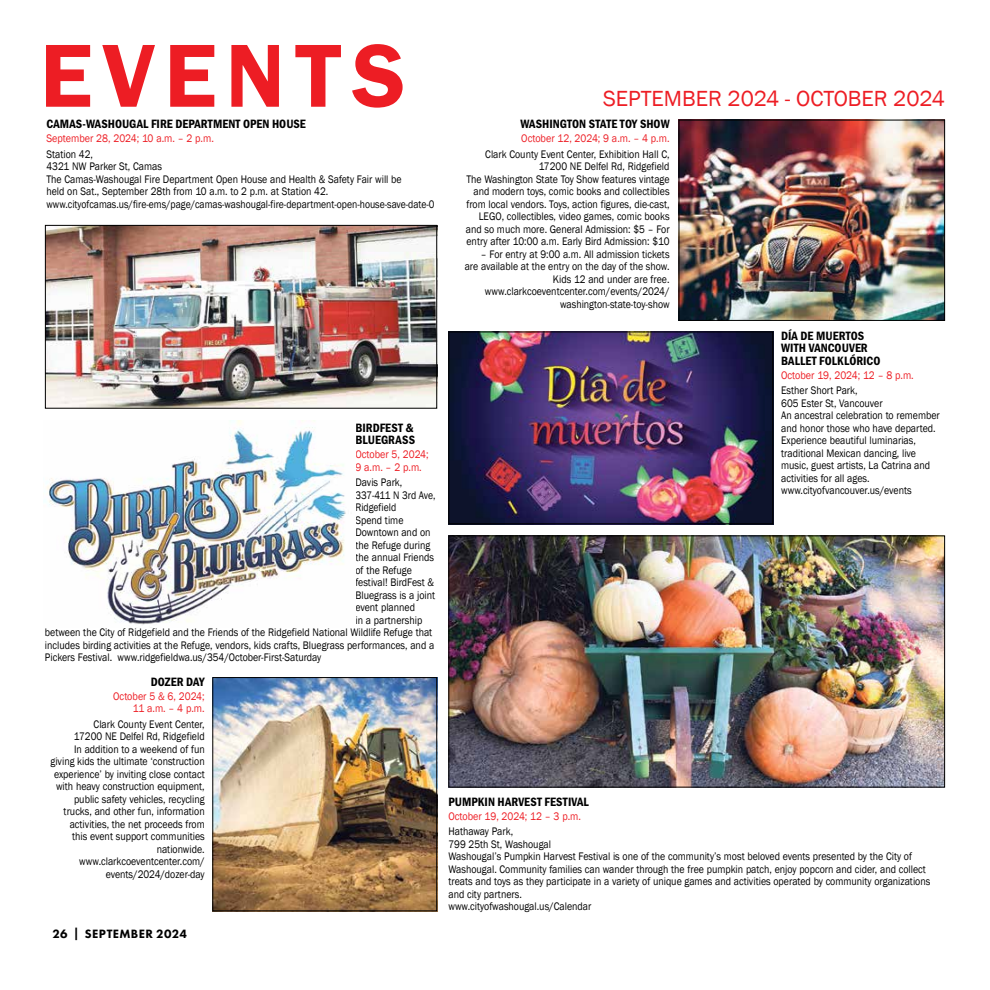
<style>
.page{position:relative;width:990px;height:990px;background:#fff}
.page>*{position:absolute;margin:0;border:0;box-sizing:border-box;transform-origin:0 0}
.t1{font:600 90px "ITC Franklin Gothic Std";letter-spacing:.1em;color:#ed1d24}
.t2{font:22.5px "Franklin Gothic";color:#ed1d24}
.t3{font:12.5px/12.5px "Franklin Gothic URW Con Dem";color:#000}
.t4{font:800 12.5px "Futura PT";letter-spacing:.03em;color:#000}
.t5{font:11.25px/12.5px "Franklin Gothic";color:#000;scale:.88 1}
.t6{font:11.25px/12.5px "Franklin Gothic";color:#ed1d24;text-align:right;scale:.9 1}
.t7{font:11.25px "Franklin Gothic";color:#000;scale:.86 1}
</style>
<div class="page">
<img style="left:214px;top:679px;width:221px;height:230px">
<div style="left:212px;top:677px;width:225px;height:234px;border:1px solid #000"></div>
<img style="left:47px;top:227px;width:388px;height:180px">
<div style="left:45px;top:225px;width:392px;height:184px;border:1px solid #000"></div>
<img style="left:681px;top:122px;width:262px;height:197px">
<div style="left:679px;top:120px;width:266px;height:201px;border:1px solid #000"></div>
<img style="left:450px;top:334px;width:321px;height:188px">
<div style="left:448px;top:332px;width:325px;height:192px;border:1px solid #000"></div>
<img style="left:44px;top:421px;width:302px;height:204px">
<img style="left:448px;top:535px;width:497px;height:253px">
<div style="left:448px;top:536px;width:497px;height:251px;border:1px solid #000"></div>
<h1 class="t1" style="left:40px;top:23px;width:367px">EVENTS</h1>
<p class="t3" style="left:46px;top:117px;width:261px">CAMAS-WASHOUGAL FIRE DEPARTMENT OPEN HOUSE</p>
<p class="t6" style="left:46px;top:133px;width:188px">September 28, 2024; 10 a.m. – 2 p.m.</p>
<p class="t5" style="left:46px;top:148px;width:443px">Station 42,<br>4321 NW Parker St, Camas<br>The Camas-Washougal Fire Department Open House and Health &amp; Safety Fair will be<br>held on Sat., September 28th from 10 a.m. to 2 p.m. at Station 42. www.cityofcamas.us/fire-ems/page/camas-washougal-fire-department-open-house-save-date-0</p>
<p class="t3" style="left:355px;top:421px;width:61px">BIRDFEST &amp;<br>BLUEGRASS</p>
<p class="t6" style="left:355px;top:449px;width:83px;text-align:left">October 5, 2024;<br>9 a.m. – 2 p.m.</p>
<p class="t5" style="left:355px;top:476px;width:55px">Davis Park,</p>
<p class="t7" style="left:355px;top:488px;width:95px">337-411 N 3rd Ave,</p>
<p class="t7" style="left:355px;top:500px;width:49px">Ridgefield</p>
<p class="t5" style="left:355px;top:514px;width:56px">Spend time</p>
<p class="t5" style="left:355px;top:526px;width:87px">Downtown and on</p>
<p class="t5" style="left:355px;top:539px;width:87px">the Refuge during</p>
<p class="t5" style="left:355px;top:551px;width:91px">the annual Friends</p>
<p class="t5" style="left:355px;top:564px;width:66px">of the Refuge</p>
<p class="t5" style="left:355px;top:576px;width:91px">festival! BirdFest &amp;</p>
<p class="t5" style="left:355px;top:589px;width:92px">Bluegrass is a joint</p>
<p class="t5" style="left:355px;top:601px;width:69px">event planned</p>
<p class="t5" style="left:355px;top:614px;width:77px">in a partnership</p>
<p class="t5" style="left:45px;top:626px;width:442px">between the City of Ridgefield and the Friends of the Ridgefield National Wildlife Refuge that</p>
<p class="t5" style="left:45px;top:639px;width:444px">includes birding activities at the Refuge, vendors, kids crafts, Bluegrass performances, and a</p>
<p class="t5" style="left:45px;top:651px;width:316px">Pickers Festival. www.ridgefieldwa.us/354/October-First-Saturday</p>
<p class="t3" style="left:151px;top:675px;width:55px">DOZER DAY</p>
<p class="t6" style="left:113px;top:690px;width:103px">October 5 &amp; 6, 2024;<br>11 a.m. – 4 p.m.</p>
<p class="t5" style="left:50px;top:718px;width:177px;text-align:right">Clark County Event Center,<br>17200 NE Delfel Rd, Ridgefield<br>In addition to a weekend of fun giving kids the ultimate ‘construction experience’ by inviting close contact with heavy construction equipment, public safety vehicles, recycling trucks, and other fun, information activities, the net proceeds from<br>this event support communities nationwide. www.clarkcoeventcenter.com/ events/2024/dozer-day</p>
<p class="t4" style="left:52px;top:926px;width:136px">26 | SEPTEMBER 2024</p>
<h2 class="t2" style="left:603px;top:84px;width:343px">SEPTEMBER 2024 - OCTOBER 2024</h2>
<p class="t3" style="left:520px;top:117px;width:151px">WASHINGTON STATE TOY SHOW</p>
<p class="t6" style="left:521px;top:133px;width:166px">October 12, 2024; 9 a.m. – 4 p.m.</p>
<p class="t5" style="left:466px;top:148px;width:233px;text-align:right">Clark County Event Center, Exhibition Hall C, 17200 NE Delfel Rd, Ridgefield<br>The Washington State Toy Show features vintage and modern toys, comic books and collectibles from local vendors. Toys, action figures, die-cast, LEGO, collectibles, video games, comic books and so much more. General Admission: $5 – For entry after 10:00 a.m. Early Bird Admission: $10</p>
<p class="t5" style="left:465px;top:248px;width:234px;text-align:right">– For entry at 9:00 a.m. All admission tickets are available at the entry on the day of the show.<br>Kids 12 and under are free. www.clarkcoeventcenter.com/events/2024/ washington-state-toy-show</p>
<p class="t3" style="left:781px;top:329px;width:101px">DÍA DE MUERTOS<br>WITH VANCOUVER<br>BALLET FOLKLÓRICO</p>
<p class="t6" style="left:781px;top:369px;width:149px">October 19, 2024; 12 – 8 p.m.</p>
<p class="t5" style="left:781px;top:385px;width:182px">Esther Short Park,<br>605 Ester St, Vancouver<br>An ancestral celebration to remember and honor those who have departed.<br>Experience beautiful luminarias, traditional Mexican dancing, live music, guest artists, La Catrina and activities for all ages. www.cityofvancouver.us/events</p>
<p class="t3" style="left:448px;top:795px;width:142px">PUMPKIN HARVEST FESTIVAL</p>
<p class="t6" style="left:448px;top:810px;width:149px">October 19, 2024; 12 – 3 p.m.</p>
<p class="t5" style="left:448px;top:825px;width:549px">Hathaway Park,<br>799 25th St, Washougal<br>Washougal’s Pumpkin Harvest Festival is one of the community’s most beloved events presented by the City of Washougal. Community families can wander through the free pumpkin patch, enjoy popcorn and cider, and collect treats and toys as they participate in a variety of unique games and activities operated by community organizations and city partners.<br>www.cityofwashougal.us/Calendar</p>
</div>
